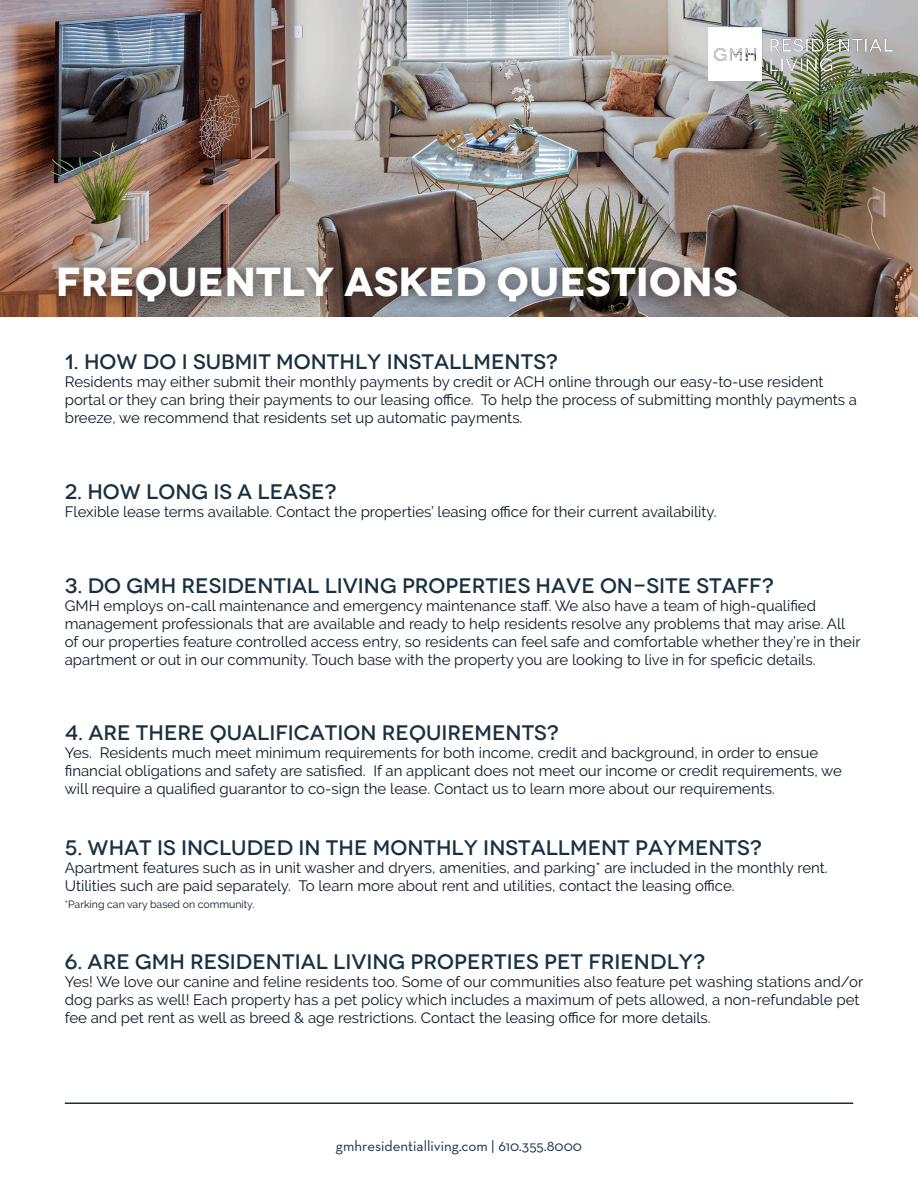
<style>
.page{position:relative;width:918px;height:1188px;background:#fff}
.page>*{position:absolute;margin:0;border:0;box-sizing:border-box;transform-origin:0 0}
.t1{font:700 expanded 40.5px "Novecento";color:#fff}
.t2{font:500 expanded 21px "Novecento";color:#183042}
.t3{font:15px/18px "Raleway";color:#0a1928}
.t4{font:15px "Neutraface Text";color:#183042}
.t5{font:10.5px "Raleway";color:#0a1928}
</style>
<div class="page">
<img style="left:0;top:0;width:918px;height:317px">
<div style="left:47px;top:255px;width:703px;height:60px;background:#231f20;opacity:.78"></div>
<img style="left:688px;top:2px;width:230px;height:101px">
<hr style="left:65px;top:1102px;width:788px;height:2px;background:#183042">
<p class="t1" style="left:56px;top:256px;width:684px">FREQUENTLY ASKED QUESTIONS</p>
<p class="t2" style="left:65px;top:349px;width:495px">1. HOW DO I SUBMIT MONTHLY INSTALLMENTS?</p>
<p class="t3" style="left:65px;top:373px;width:794px">Residents may either submit their monthly payments by credit or ACH online through our easy-to-use resident portal or they can bring their payments to our leasing office. To help the process of submitting monthly payments a breeze, we recommend that residents set up automatic payments.</p>
<p class="t2" style="left:65px;top:479px;width:273px">2. HOW LONG IS A LEASE?</p>
<p class="t3" style="left:65px;top:503px;width:653px">Flexible lease terms available. Contact the properties’ leasing office for their current availability.</p>
<p class="t2" style="left:65px;top:572px;width:711px">3. DO GMH RESIDENTIAL LIVING PROPERTIES HAVE ON-SITE STAFF?</p>
<p class="t3" style="left:65px;top:596px;width:797px">GMH employs on-call maintenance and emergency maintenance staff. We also have a team of high-qualified management professionals that are available and ready to help residents resolve any problems that may arise. All of our properties feature controlled access entry, so residents can feel safe and comfortable whether they’re in their apartment or out in our community. Touch base with the property you are looking to live in for speficic details.</p>
<p class="t2" style="left:65px;top:720px;width:496px">4. ARE THERE QUALIFICATION REQUIREMENTS?</p>
<p class="t3" style="left:65px;top:744px;width:779px">Yes. Residents much meet minimum requirements for both income, credit and background, in order to ensue financial obligations and safety are satisfied. If an applicant does not meet our income or credit requirements, we will require a qualified guarantor to co-sign the lease. Contact us to learn more about our requirements.</p>
<p class="t2" style="left:65px;top:835px;width:699px">5. WHAT IS INCLUDED IN THE MONTHLY INSTALLMENT PAYMENTS?</p>
<p class="t3" style="left:65px;top:859px;width:764px">Apartment features such as in unit washer and dryers, amenities, and parking* are included in the monthly rent.<br>Utilities such are paid separately. To learn more about rent and utilities, contact the leasing office.</p>
<p class="t5" style="left:65px;top:898px;width:191px">*Parking can vary based on community.</p>
<p class="t2" style="left:65px;top:949px;width:642px">6. ARE GMH RESIDENTIAL LIVING PROPERTIES PET FRIENDLY?</p>
<p class="t3" style="left:65px;top:973px;width:800px">Yes! We love our canine and feline residents too. Some of our communities also feature pet washing stations and/or dog parks as well! Each property has a pet policy which includes a maximum of pets allowed, a non-refundable pet fee and pet rent as well as breed &amp; age restrictions. Contact the leasing office for more details.</p>
<p class="t4" style="left:336px;top:1136px;width:248px">gmhresidentialliving.com | 610.355.8000</p>
</div>
